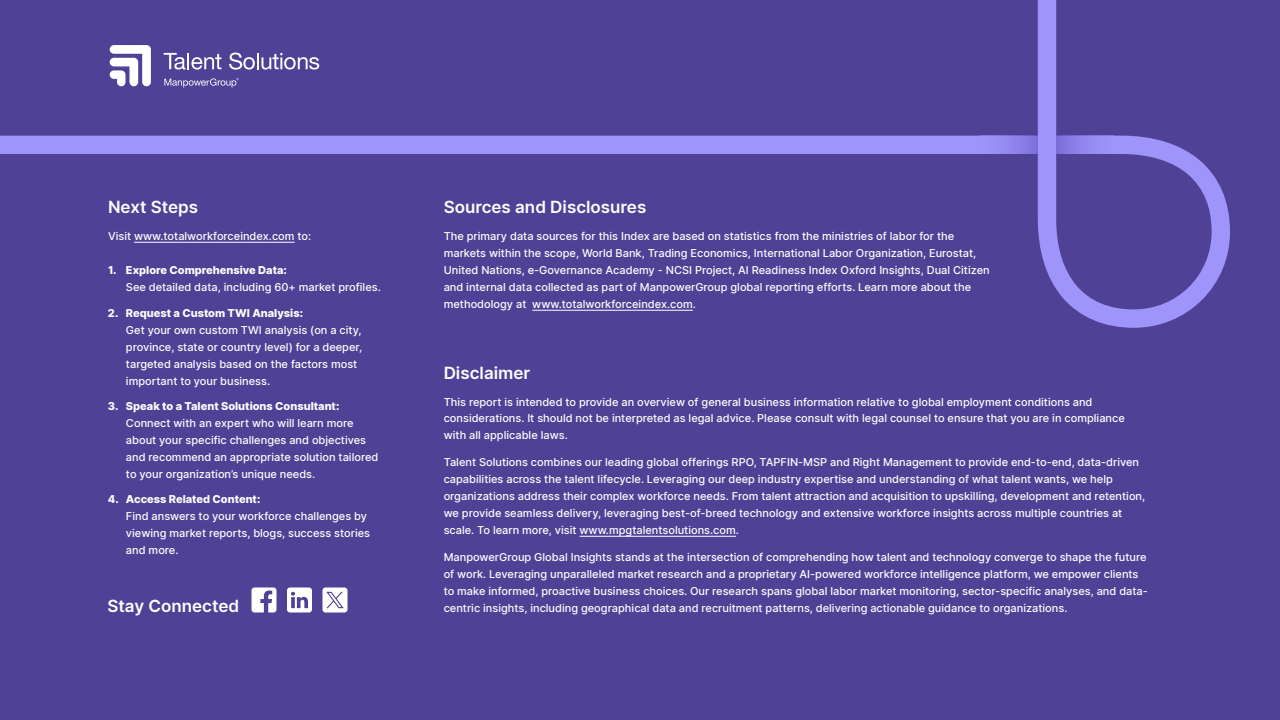
<style>
.page{position:relative;width:1280px;height:720px;background:#4f4296}
.page>*{position:absolute;margin:0;border:0;box-sizing:border-box;transform-origin:0 0}
.t1{font:600 17px "Inter";color:#fff}
.t2{font:500 11px/17px "Inter";color:#fff}
.t3{font:800 11px "Inter";color:#fff}
</style>
<div class="page">
<svg style="left:0;top:0;width:1230px;height:328px"></svg>
<div style="left:1056px;top:136px;width:58px;height:18px;background:linear-gradient(to right,#7e71db,#a198fd)"></div>
<div style="left:980px;top:136px;width:58px;height:18px;background:linear-gradient(to right,#a299fe,#8072dc)"></div>
<hr style="left:134px;top:242px;width:161px;height:1px;background:#fff">
<hr style="left:532px;top:310px;width:161px;height:1px;background:#fff">
<hr style="left:580px;top:536px;width:156px;height:1px;background:#fff">
<svg style="left:252px;top:588px;width:24px;height:24px"></svg>
<svg style="left:287px;top:588px;width:25px;height:24px"></svg>
<svg style="left:323px;top:588px;width:24px;height:24px"></svg>
<svg style="left:110px;top:45px;width:41px;height:41px"></svg>
<svg style="left:164px;top:53px;width:57px;height:17px"></svg>
<svg style="left:229px;top:53px;width:90px;height:17px"></svg>
<svg style="left:164px;top:78px;width:75px;height:9px"></svg>
<h1 class="t1" style="left:444px;top:195px;width:204px">Sources and Disclosures</h1>
<p class="t2" style="left:444px;top:228px;width:548px">The primary data sources for this Index are based on statistics from the ministries of labor for the markets within the scope, World Bank, Trading Economics, International Labor Organization, Eurostat, United Nations, e-Governance Academy - NCSI Project, AI Readiness Index Oxford Insights, Dual Citizen and internal data collected as part of ManpowerGroup global reporting efforts. Learn more about the methodology at www.totalworkforceindex.com.</p>
<h1 class="t1" style="left:108px;top:195px;width:92px">Next Steps</h1>
<p class="t2" style="left:108px;top:228px;width:205px">Visit www.totalworkforceindex.com to:</p>
<p class="t3" style="left:108px;top:262px;width:180px">1. Explore Comprehensive Data:</p>
<p class="t2" style="left:126px;top:279px;width:256px">See detailed data, including 60+ market profiles.</p>
<p class="t3" style="left:108px;top:305px;width:197px">2. Request a Custom TWI Analysis:</p>
<p class="t2" style="left:126px;top:322px;width:238px">Get your own custom TWI analysis (on a city, province, state or country level) for a deeper, targeted analysis based on the factors most important to your business.</p>
<p class="t3" style="left:108px;top:398px;width:233px">3. Speak to a Talent Solutions Consultant:</p>
<p class="t2" style="left:126px;top:415px;width:254px">Connect with an expert who will learn more about your specific challenges and objectives and recommend an appropriate solution tailored to your organization’s unique needs.</p>
<p class="t3" style="left:108px;top:491px;width:154px">4. Access Related Content:</p>
<p class="t2" style="left:126px;top:508px;width:246px">Find answers to your workforce challenges by viewing market reports, blogs, success stories and more.</p>
<h1 class="t1" style="left:444px;top:360px;width:88px">Disclaimer</h1>
<p class="t2" style="left:444px;top:393px;width:683px">This report is intended to provide an overview of general business information relative to global employment conditions and considerations. It should not be interpreted as legal advice. Please consult with legal counsel to ensure that you are in compliance with all applicable laws.</p>
<p class="t2" style="left:444px;top:454px;width:703px">Talent Solutions combines our leading global offerings RPO, TAPFIN-MSP and Right Management to provide end-to-end, data-driven capabilities across the talent lifecycle. Leveraging our deep industry expertise and understanding of what talent wants, we help organizations address their complex workforce needs. From talent attraction and acquisition to upskilling, development and retention, we provide seamless delivery, leveraging best-of-breed technology and extensive workforce insights across multiple countries at scale. To learn more, visit www.mpgtalentsolutions.com.</p>
<p class="t2" style="left:444px;top:549px;width:706px">ManpowerGroup Global Insights stands at the intersection of comprehending how talent and technology converge to shape the future of work. Leveraging unparalleled market research and a proprietary AI-powered workforce intelligence platform, we empower clients to make informed, proactive business choices. Our research spans global labor market monitoring, sector-specific analyses, and data-</p>
<h1 class="t1" style="left:108px;top:593px;width:133px">Stay Connected</h1>
<p class="t2" style="left:444px;top:600px;width:625px">centric insights, including geographical data and recruitment patterns, delivering actionable guidance to organizations.</p>
</div>
